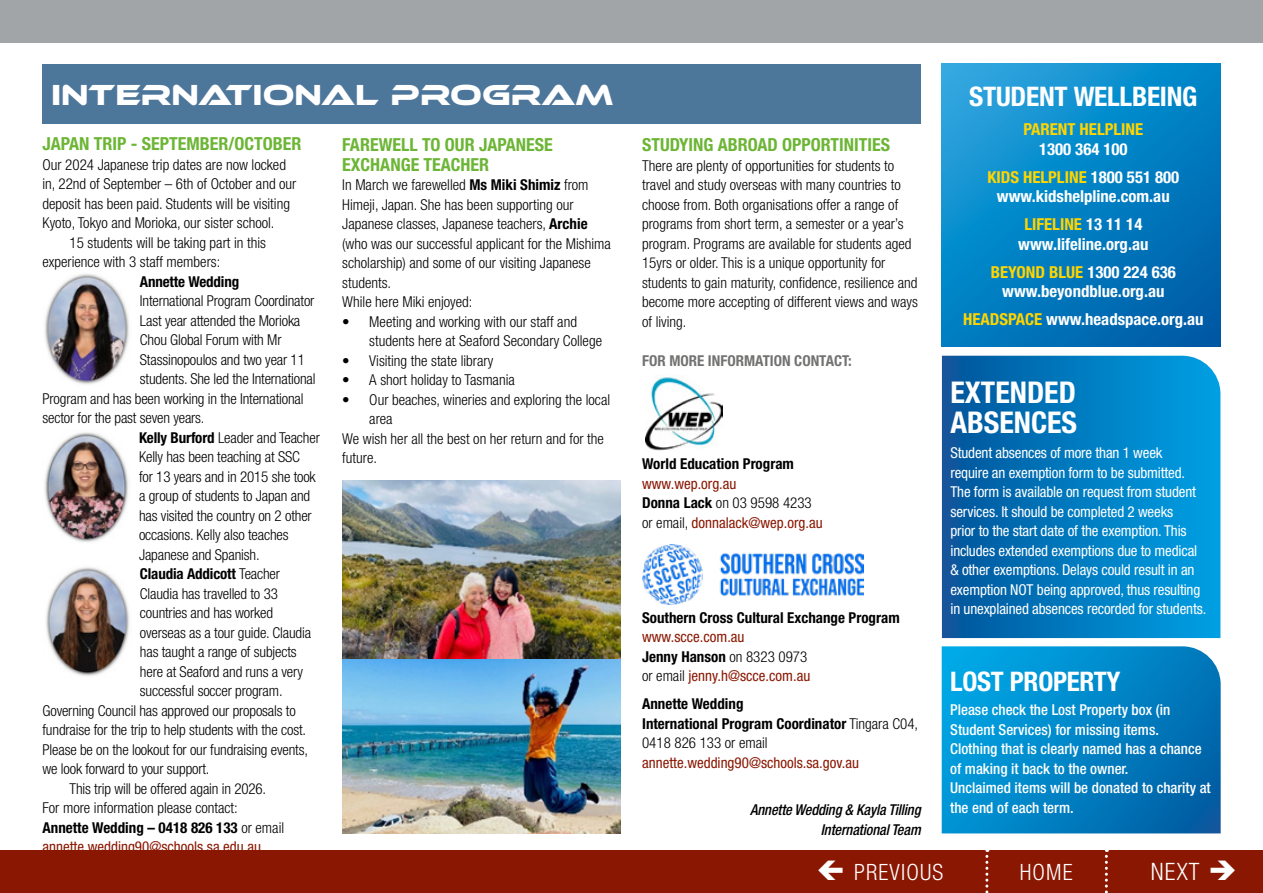
<style>
.page{position:relative;width:1263px;height:893px;background:#fff}
.page>*{position:absolute;margin:0;border:0;box-sizing:border-box;transform-origin:0 0}
.t1{font:30px "Ethnocentric Rg";color:#fff}
.t2{font:700 condensed 30px/30px "Helvetica Neue";color:#fff}
.t3{font:700 condensed 27px "Helvetica Neue";letter-spacing:-.01em;color:#fff}
.t4{font:300 condensed 24px "Helvetica Neue";color:#fff}
.t5{font:300 condensed 22.5px "Helvetica Neue";letter-spacing:.05em;color:#fff}
.t6{font:700 condensed 18px/19.5px "Helvetica Neue";color:#6cb535}
.t7{font:700 condensed 16.5px/28px "Helvetica Neue";color:#fff;text-align:center}
.t8{font:700 condensed 16.5px "Helvetica Neue";color:#ffd500}
.t9{font:300 condensed 15px/19.5px "Helvetica Neue";color:#000}
.t10{font:condensed 15px/19.5px "Helvetica Neue";letter-spacing:-.01em;color:#fff}
.t11{font:700 condensed 15px/19.5px "Helvetica Neue";color:#000}
.t12{font:condensed 15px/19.5px "Helvetica Neue";color:#8a1702}
.t13{font:500 condensed 15px/19.5px "Helvetica Neue";color:#fff}
.t14{font:italic 500 condensed 15px/19.5px "Helvetica Neue";letter-spacing:-.01em;color:#000;text-align:right;scale:.96 1}
.t15{font:700 condensed 15px "Helvetica Neue";color:#727271}
.s1{font-weight:700}
.s2{font-weight:300}
.s3{font-weight:700;color:#000}
.s4{font-weight:300;color:#000}
.s5{color:#ffd500}
.s6{font-size:27px;color:#8a1702}
</style>
<div class="page">
<div style="left:0;top:0;width:1263px;height:43px;background:#a1a5a7"></div>
<div style="left:0;top:850px;width:1263px;height:43px;background:#8a1702"></div>
<svg style="left:985px;top:850px;width:3px;height:43px"></svg>
<svg style="left:1105px;top:850px;width:3px;height:43px"></svg>
<svg style="left:942px;top:646px;width:279px;height:187px;background:#0285c6"></svg>
<div style="left:43px;top:64px;width:878px;height:59px;background:#4d769b"></div>
<img style="left:45px;top:274px;width:85px;height:111px">
<img style="left:44px;top:432px;width:85px;height:110px">
<img style="left:46px;top:567px;width:84px;height:109px">
<img style="left:342px;top:480px;width:279px;height:353px">
<svg style="left:942px;top:356px;width:278px;height:282px;background:#027bbf"></svg>
<img style="left:642px;top:544px;width:221px;height:60px">
<img style="left:645px;top:375px;width:78px;height:76px">
<svg style="left:942px;top:64px;width:278px;height:282px;background:#0681c3"></svg>
<h1 class="t1" style="left:51px;top:76px;width:564px">INTERNATIONAL PROGRAM</h1>
<p class="t6" style="left:43px;top:134px;width:260px">JAPAN TRIP - SEPTEMBER/OCTOBER</p>
<p class="t9" style="left:43px;top:154px;width:245px">Our 2024 Japanese trip dates are now locked</p>
<p class="t9" style="left:43px;top:174px;width:255px">in, 22nd of September – 6th of October and our</p>
<p class="t9" style="left:43px;top:193px;width:249px">deposit has been paid. Students will be visiting</p>
<p class="t9" style="left:43px;top:213px;width:234px">Kyoto, Tokyo and Morioka, our sister school.</p>
<p class="t9" style="left:70px;top:232px;width:198px">15 students will be taking part in this</p>
<p class="t9" style="left:43px;top:252px;width:179px">experience with 3 staff members:</p>
<p class="t11" style="left:140px;top:271px;width:101px">Annette Wedding</p>
<p class="t9" style="left:140px;top:291px;width:176px">International Program Coordinator</p>
<p class="t9" style="left:140px;top:310px;width:162px">Last year attended the Morioka</p>
<p class="t9" style="left:140px;top:330px;width:143px">Chou Global Forum with Mr</p>
<p class="t9" style="left:140px;top:349px;width:166px">Stassinopoulos and two year 11</p>
<p class="t9" style="left:140px;top:369px;width:177px">students. She led the International</p>
<p class="t9" style="left:43px;top:388px;width:263px">Program and has been working in the International</p>
<p class="t9" style="left:43px;top:408px;width:164px">sector for the past seven years.</p>
<p class="t9" style="left:139px;top:427px;width:182px"><span class="s1">Kelly Burford</span> Leader and Teacher</p>
<p class="t9" style="left:139px;top:447px;width:162px">Kelly has been teaching at SSC</p>
<p class="t9" style="left:139px;top:466px;width:178px">for 13 years and in 2015 she took</p>
<p class="t9" style="left:139px;top:486px;width:173px">a group of students to Japan and</p>
<p class="t9" style="left:139px;top:505px;width:174px">has visited the country on 2 other</p>
<p class="t9" style="left:139px;top:525px;width:151px">occasions. Kelly also teaches</p>
<p class="t9" style="left:139px;top:544px;width:122px">Japanese and Spanish.</p>
<p class="t11" style="left:140px;top:564px;width:142px">Claudia Addicott <span class="s2">Teacher</span></p>
<p class="t9" style="left:140px;top:583px;width:139px">Claudia has travelled to 33</p>
<p class="t9" style="left:140px;top:603px;width:135px">countries and has worked</p>
<p class="t9" style="left:140px;top:622px;width:173px">overseas as a tour guide. Claudia</p>
<p class="t9" style="left:140px;top:642px;width:158px">has taught a range of subjects</p>
<p class="t9" style="left:140px;top:661px;width:165px">here at Seaford and runs a very</p>
<p class="t9" style="left:140px;top:681px;width:144px">successful soccer program.</p>
<p class="t9" style="left:43px;top:700px;width:255px">Governing Council has approved our proposals to</p>
<p class="t9" style="left:43px;top:720px;width:265px">fundraise for the trip to help students with the cost.</p>
<p class="t9" style="left:43px;top:739px;width:267px">Please be on the lookout for our fundraising events,</p>
<p class="t9" style="left:43px;top:759px;width:168px">we look forward to your support.</p>
<p class="t9" style="left:70px;top:778px;width:198px">This trip will be offered again in 2026.</p>
<p class="t9" style="left:43px;top:798px;width:197px">For more information please contact:</p>
<p class="t11" style="left:43px;top:817px;width:243px">Annette Wedding – 0418 826 133 <span class="s2">or email</span></p>
<p class="t12" style="left:43px;top:837px;width:220px">annette.wedding90@schools.sa.edu.au</p>
<p class="t6" style="left:342px;top:135px;width:212px">FAREWELL TO OUR JAPANESE<br>EXCHANGE TEACHER</p>
<p class="t9" style="left:342px;top:175px;width:270px">In March we farewelled <span class="s1">Ms Miki Shimiz</span> from Himeji, Japan. She has been supporting our Japanese classes, Japanese teachers, <span class="s1">Archie </span>(who was our successful applicant for the Mishima scholarship) and some of our visiting Japanese students.<br>While here Miki enjoyed:</p>
<p class="t9" style="left:369px;top:311px;width:234px;text-indent:-27px">• Meeting and working with our staff and students here at Seaford Secondary College</p>
<p class="t9" style="left:342px;top:350px;width:153px">• Visiting the state library</p>
<p class="t9" style="left:342px;top:370px;width:174px">• A short holiday to Tasmania</p>
<p class="t9" style="left:342px;top:389px;width:269px">• Our beaches, wineries and exploring the local</p>
<p class="t9" style="left:369px;top:409px;width:25px">area</p>
<p class="t9" style="left:342px;top:428px;width:263px">We wish her all the best on her return and for the</p>
<p class="t9" style="left:342px;top:448px;width:36px">future.</p>
<p class="t6" style="left:642px;top:135px;width:249px">STUDYING ABROAD OPPORTINITIES</p>
<p class="t9" style="left:642px;top:155px;width:277px">There are plenty of opportunities for students to travel and study overseas with many countries to choose from. Both organisations offer a range of programs from short term, a semester or a year’s program. Programs are available for students aged 15yrs or older. This is a unique opportunity for students to gain maturity, confidence, resilience and become more accepting of different views and ways of living.</p>
<p class="t15" style="left:642px;top:351px;width:211px">FOR MORE INFORMATION CONTACT:</p>
<p class="t11" style="left:642px;top:454px;width:153px">World Education Program</p>
<p class="t12" style="left:642px;top:473px;width:182px">www.wep.org.au<br><span class="s3">Donna Lack</span> <span class="s4">on 03 9598 4233 or email,</span> donnalack@wep.org.au</p>
<p class="t11" style="left:642px;top:607px;width:259px">Southern Cross Cultural Exchange Program</p>
<p class="t12" style="left:642px;top:627px;width:170px">www.scce.com.au<br><span class="s3">Jenny Hanson</span> <span class="s4">on 8323 0973 or email</span> jenny.h@scce.com.au</p>
<p class="t11" style="left:642px;top:694px;width:278px">Annette Wedding<br>International Program Coordinator <span class="s2">Tingara C04,<br>0418 826 133 or email</span></p>
<p class="t12" style="left:642px;top:752px;width:218px">annette.wedding90@schools.sa.gov.au</p>
<p class="t14" style="left:750px;top:800px;width:179px">Annette Wedding &amp; Kayla Tilling<br>International Team</p>
<h2 class="t3" style="left:969px;top:80px;width:230px">STUDENT WELLBEING</h2>
<p class="t8" style="left:1023px;top:119px;width:121px">PARENT HELPLINE</p>
<p class="t7" style="left:987px;top:135px;width:193px">1300 364 100<br><span class="s5">KIDS HELPLINE</span> 1800 551 800</p>
<p class="t7" style="left:997px;top:182px;width:174px">www.kidshelpline.com.au<br><span class="s5">LIFELINE</span> 13 11 14</p>
<p class="t7" style="left:991px;top:230px;width:187px">www.lifeline.org.au<br><span class="s5">BEYOND BLUE</span> 1300 224 636</p>
<p class="t7" style="left:963px;top:277px;width:242px">www.beyondblue.org.au<br><span class="s5">HEADSPACE</span> www.headspace.org.au</p>
<h1 class="t2" style="left:950px;top:377px;width:128px">EXTENDED<br>ABSENCES</h1>
<p class="t10" style="left:950px;top:443px;width:257px">Student absences of more than 1 week<br>require an exemption form to be submitted.<br>The form is available on request from student services. It should be completed 2 weeks<br>prior to the start date of the exemption. This includes extended exemptions due to medical &amp; other exemptions. Delays could result in an exemption NOT being approved, thus resulting in unexplained absences recorded for students.</p>
<h2 class="t3" style="left:950px;top:665px;width:172px">LOST PROPERTY</h2>
<p class="t13" style="left:950px;top:700px;width:262px">Please check the Lost Property box (in Student Services) for missing items.<br>Clothing that is clearly named has a chance of making it back to the owner.<br>Unclaimed items will be donated to charity at the end of each term.</p>
<h3 class="t5" style="left:854px;top:859px;width:91px">PREVIOUS</h3>
<h3 class="t5" style="left:982px;top:859px;width:130px"><span class="s6">I</span> HOME <span class="s6">I</span></h3>
<h3 class="t4" style="left:1151px;top:857px;width:88px">NEXT ➔</h3>
</div>
